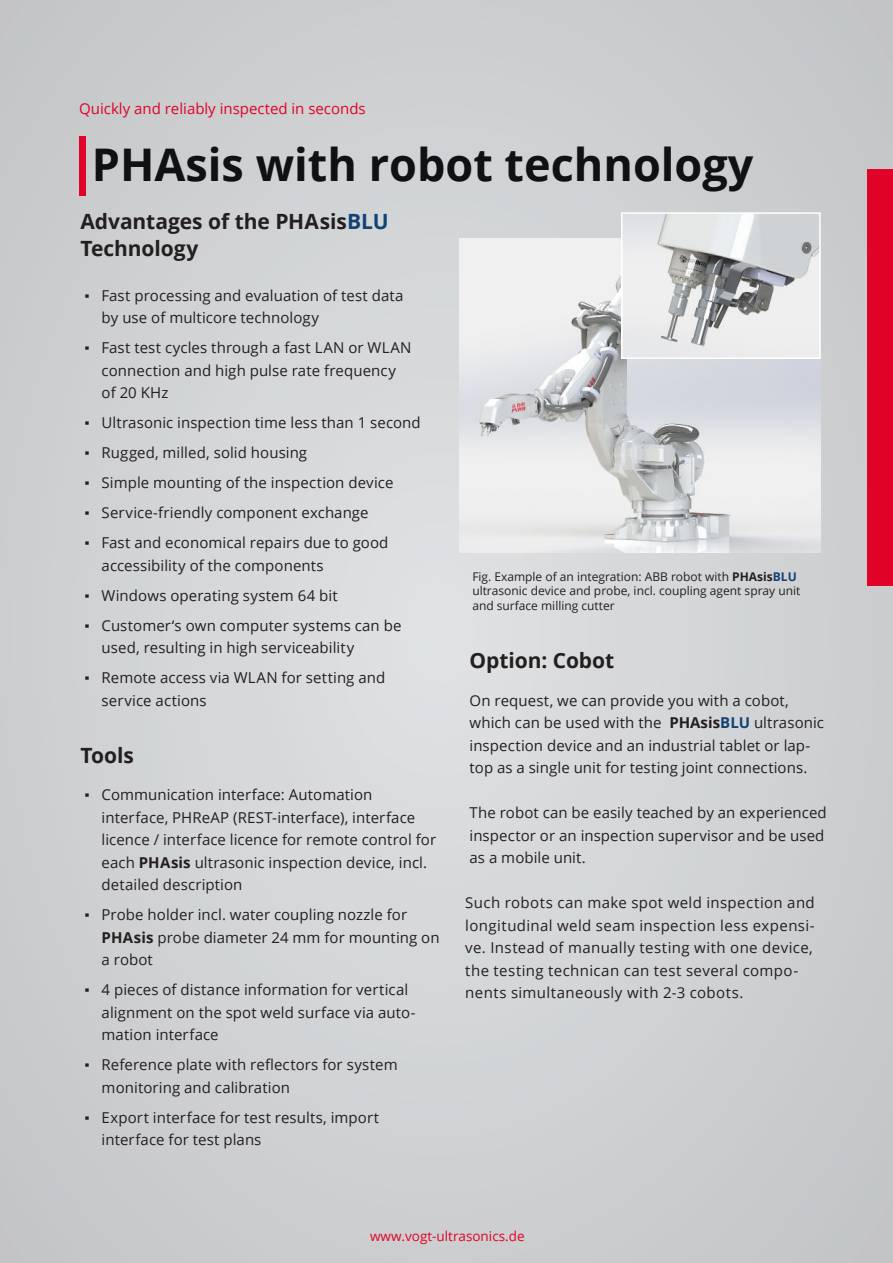
<style>
.page{position:relative;width:893px;height:1263px;background:#cfd1d2}
.page>*{position:absolute;margin:0;border:0;box-sizing:border-box;transform-origin:0 0}
.t1{font:700 45px "Open Sans";color:#0f1113}
.t2{font:700 21px/27px "Open Sans";letter-spacing:-.005em;color:#231f20}
.t3{font:15px/22.5px "Open Sans";letter-spacing:.005em;color:#231f20}
.t4{font:15px/22.5px "Open Sans";letter-spacing:.025em;color:#231f20}
.t5{font:15px "Open Sans";color:#e10327}
.t6{font:13.5px "Open Sans";color:#e10327}
.t7{font:12px/14.4px "Open Sans";color:#231f20}
.s1{color:#124374}
.s2{font-family:"Times New Roman"}
.s3{font-weight:700}
.s4{font-weight:700;color:#124374}
</style>
<div class="page">
<div style="left:867px;top:169px;width:26px;height:416px;background:#e10327"></div>
<img style="left:459px;top:239px;width:362px;height:314px">
<img style="left:624px;top:215px;width:194px;height:141px">
<div style="left:621px;top:212px;width:200px;height:147px;border:2px solid #fff"></div>
<div style="left:79px;top:136px;width:6px;height:59px;background:#e10327"></div>
<p class="t5" style="left:79px;top:103px;width:288px">Quickly and reliably inspected in seconds</p>
<h1 class="t1" style="left:92px;top:146px;width:663px">PHAsis with robot technology</h1>
<h2 class="t2" style="left:80px;top:210px;width:310px">Advantages of the PHAsis<span class="s1">BLU<br></span>Technology</h2>
<p class="t3" style="left:102px;top:286px;width:303px;text-indent:-17px"><span class="s2">▪</span> Fast processing and evaluation of test data by use of multicore technology</p>
<p class="t3" style="left:102px;top:338px;width:311px;text-indent:-17px"><span class="s2">▪</span> Fast test cycles through a fast LAN or WLAN connection and high pulse rate frequency of 20 KHz</p>
<p class="t3" style="left:85px;top:413px;width:338px"><span class="s2">▪</span> Ultrasonic inspection time less than 1 second</p>
<p class="t3" style="left:85px;top:443px;width:224px"><span class="s2">▪</span> Rugged, milled, solid housing</p>
<p class="t3" style="left:85px;top:473px;width:310px"><span class="s2">▪</span> Simple mounting of the inspection device</p>
<p class="t3" style="left:85px;top:503px;width:285px"><span class="s2">▪</span> Service-friendly component exchange</p>
<p class="t3" style="left:102px;top:533px;width:288px;text-indent:-17px"><span class="s2">▪</span> Fast and economical repairs due to good accessibility of the components</p>
<p class="t3" style="left:85px;top:586px;width:255px"><span class="s2">▪</span> Windows operating system 64 bit</p>
<p class="t3" style="left:102px;top:616px;width:301px;text-indent:-17px"><span class="s2">▪</span> Customer‘s own computer systems can be used, resulting in high serviceability</p>
<p class="t3" style="left:102px;top:668px;width:285px;text-indent:-17px"><span class="s2">▪</span> Remote access via WLAN for setting and service actions</p>
<p class="t7" style="left:472px;top:571px;width:330px">Fig. Example of an integration: ABB robot with <span class="s3">PHAsis</span><span class="s4">BLU </span>ultrasonic device and probe, incl. coupling agent spray unit and surface milling cutter</p>
<h2 class="t2" style="left:470px;top:649px;width:146px">Option: Cobot</h2>
<p class="t3" style="left:470px;top:690px;width:356px">On request, we can provide you with a cobot, which can be used with the <span class="s3">PHAsis</span><span class="s4">BLU</span> ultrasonic inspection device and an industrial tablet or lap&shy;top as a single unit for testing joint connections.</p>
<p class="t3" style="left:470px;top:803px;width:359px">The robot can be easily teached by an experienced inspector or an inspection supervisor and be used as a mobile unit.</p>
<p class="t4" style="left:465px;top:893px;width:351px">Such robots can make spot weld inspection and longitudinal weld seam inspection less expensi&shy;ve. Instead of manually testing with one device, the testing technican can test several compo&shy;nents simultaneously with 2-3 cobots.</p>
<h2 class="t2" style="left:80px;top:744px;width:55px">Tools</h2>
<p class="t3" style="left:102px;top:785px;width:336px;text-indent:-17px"><span class="s2">▪</span> Communication interface: Automation interface, PHReAP (REST-interface), interface licence / interface licence for remote control for each <span class="s3">PHAsis</span> ultrasonic inspection device, incl. detailed description</p>
<p class="t3" style="left:102px;top:905px;width:339px;text-indent:-17px"><span class="s2">▪</span> Probe holder incl. water coupling nozzle for<br><span class="s3">PHAsis</span> probe diameter 24 mm for mounting on a robot</p>
<p class="t3" style="left:102px;top:980px;width:316px;text-indent:-17px"><span class="s2">▪</span> 4 pieces of distance information for vertical alignment on the spot weld surface via auto&shy;mation interface</p>
<p class="t3" style="left:102px;top:1055px;width:297px;text-indent:-17px"><span class="s2">▪</span> Reference plate with reflectors for system monitoring and calibration</p>
<p class="t3" style="left:102px;top:1108px;width:279px;text-indent:-17px"><span class="s2">▪</span> Export interface for test results, import interface for test plans</p>
<p class="t6" style="left:370px;top:1231px;width:156px">www.vogt-ultrasonics.de</p>
</div>
